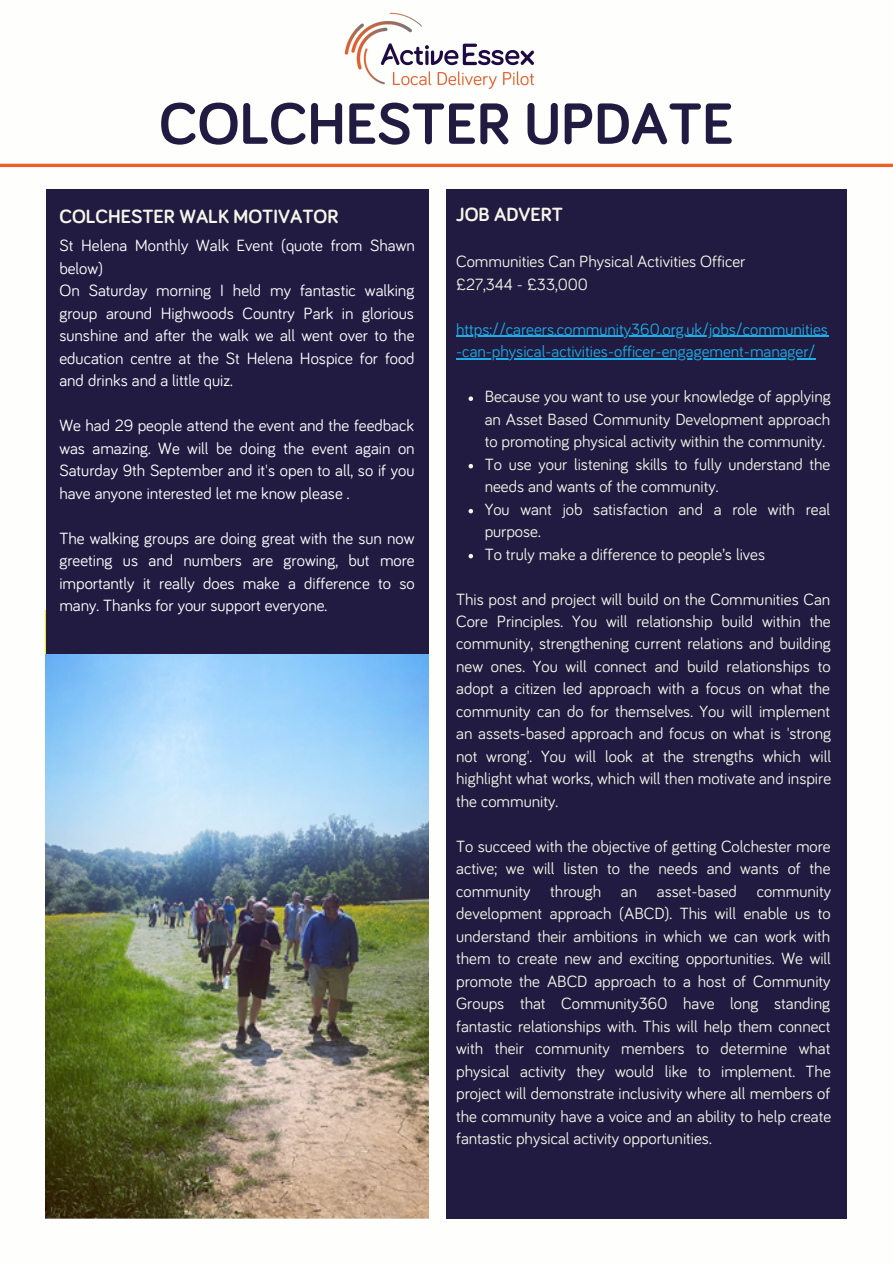
<style>
.page{position:relative;width:893px;height:1264px;background:#fff}
.page>*{position:absolute;margin:0;border:0;box-sizing:border-box;transform-origin:0 0}
.t1{font:700 60px "Bariol";color:#211b41}
.t2{font:700 19.8px "Bariol";color:#f6f6e9}
.t3{font:16.8px/22.5px "Bariol";color:#f6f6e9;text-align:justify}
.t4{font:16.8px/22.5px "Bariol";color:#fff;text-align:justify}
.t5{font:16.8px/22.5px "Bariol";color:#1fabe3}
</style>
<div class="page">
<div style="left:446px;top:189px;width:401px;height:1029px;background:#211b41"></div>
<hr style="left:0;top:164px;width:892px;height:3px;background:#eb6028">
<img style="left:344px;top:12px;width:190px;height:77px">
<div style="left:46px;top:189px;width:382px;height:597px;background:#211b41"></div>
<svg style="left:468px;top:396px;width:5px;height:5px"></svg>
<svg style="left:468px;top:464px;width:5px;height:4px"></svg>
<svg style="left:468px;top:509px;width:5px;height:4px"></svg>
<svg style="left:468px;top:554px;width:5px;height:4px"></svg>
<hr style="left:456px;top:336px;width:372px;height:1px;background:#1fabe3">
<hr style="left:456px;top:358px;width:359px;height:1px;background:#1fabe3">
<img style="left:46px;top:654px;width:382px;height:564px">
<p class="t1" style="left:159px;top:97px;width:576px">COLCHESTER UPDATE</p>
<p class="t2" style="left:59px;top:208px;width:280px">COLCHESTER WALK MOTIVATOR</p>
<p class="t2" style="left:456px;top:206px;width:108px">JOB ADVERT</p>
<p class="t4" style="left:59px;top:235px;width:357px">St Helena Monthly Walk Event (quote from Shawn below)</p>
<p class="t4" style="left:59px;top:280px;width:357px">On Saturday morning I held my fantastic walking group around Highwoods Country Park in glorious sunshine and after the walk we all went over to the education centre at the St Helena Hospice for food and drinks and a little quiz.</p>
<p class="t4" style="left:59px;top:415px;width:357px">We had 29 people attend the event and the feedback was amazing. We will be doing the event again on Saturday 9th September and it's open to all, so if you have anyone interested let me know please .</p>
<p class="t4" style="left:59px;top:527px;width:357px">The walking groups are doing great with the sun now greeting us and numbers are growing, but more importantly it really does make a difference to so many. Thanks for your support everyone.</p>
<p class="t3" style="left:456px;top:251px;width:291px">Communities Can Physical Activities Officer</p>
<p class="t3" style="left:456px;top:273px;width:133px">£27,344 - £33,000</p>
<p class="t5" style="left:456px;top:318px;width:373px">https://careers.community360.org.uk/jobs/communities -can-physical-activities-officer-engagement-manager/</p>
<p class="t3" style="left:484px;top:386px;width:348px">Because you want to use your knowledge of applying an Asset Based Community Development approach to promoting physical activity within the community.</p>
<p class="t3" style="left:484px;top:453px;width:347px">To use your listening skills to fully understand the needs and wants of the community.</p>
<p class="t3" style="left:484px;top:498px;width:347px">You want job satisfaction and a role with real purpose.</p>
<p class="t3" style="left:484px;top:543px;width:282px">To truly make a difference to people’s lives</p>
<p class="t3" style="left:456px;top:588px;width:376px">This post and project will build on the Communities Can Core Principles. You will relationship build within the community, strengthening current relations and building new ones. You will connect and build relationships to adopt a citizen led approach with a focus on what the community can do for themselves. You will implement an assets-based approach and focus on what is 'strong not wrong'. You will look at the strengths which will highlight what works, which will then motivate and inspire the community.</p>
<p class="t3" style="left:456px;top:835px;width:376px">To succeed with the objective of getting Colchester more active; we will listen to the needs and wants of the community through an asset-based community development approach (ABCD). This will enable us to understand their ambitions in which we can work with them to create new and exciting opportunities. We will promote the ABCD approach to a host of Community Groups that Community360 have long standing fantastic relationships with. This will help them connect with their community members to determine what physical activity they would like to implement. The project will demonstrate inclusivity where all members of the community have a voice and an ability to help create fantastic physical activity opportunities.</p>
</div>
